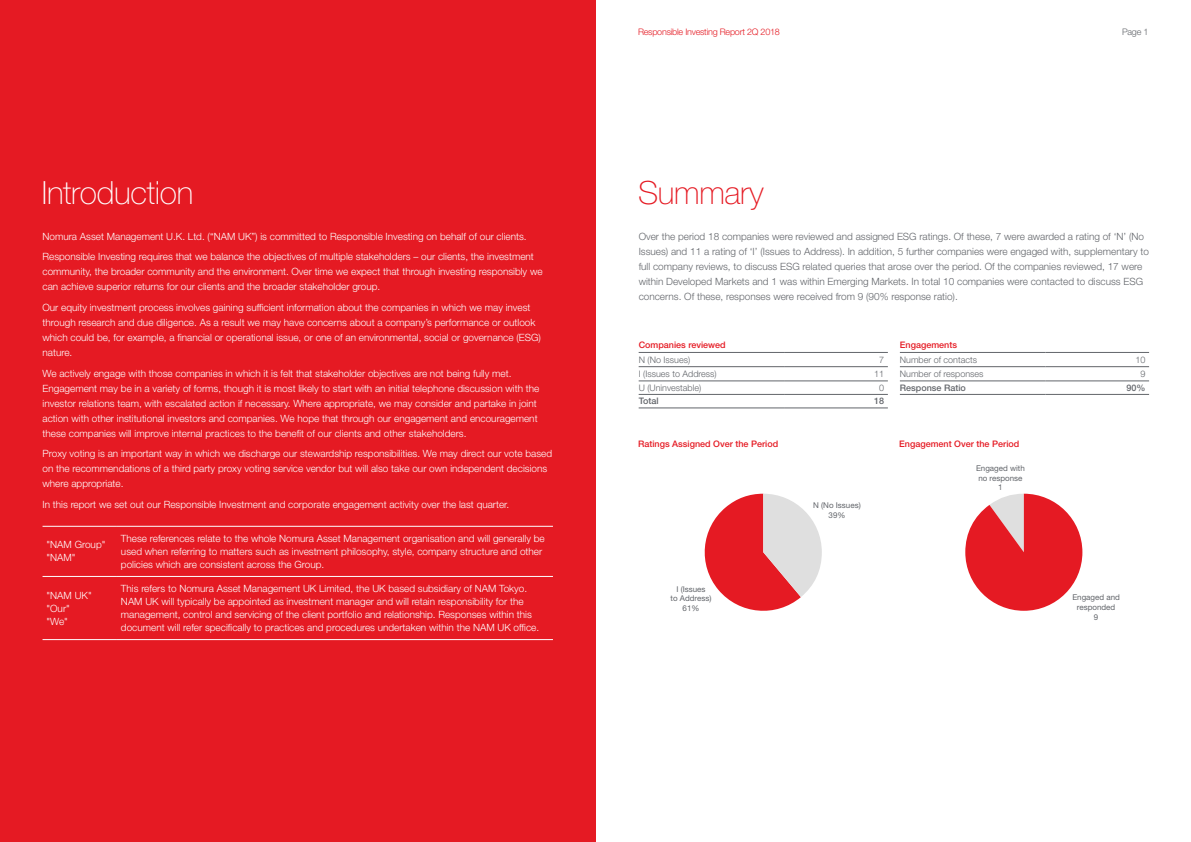
<style>
.page{position:relative;width:1191px;height:842px;background:#fff}
.page>*{position:absolute;margin:0;border:0;box-sizing:border-box;transform-origin:0 0}
.Section_Title__TOC{font:100 32px "Helvetica Neue LT Std";letter-spacing:-.01em;color:#fff}
.Section_Title__TOC-2{font:100 32px "Helvetica Neue LT Std";letter-spacing:-.01em;color:#e51a23}
.Body_Text{font:300 10px/15px "Helvetica Neue LT Std";color:#fff}
.Body_Text-2{font:300 10px/15px "Helvetica Neue LT Std";color:#62656a}
.Table_Head{font:300 9px "Helvetica Neue LT Std";color:#62656a}
.Table_Head-2{font:500 9px "Helvetica Neue LT Std";color:#e51a23}
.t1{font:300 9px "Helvetica Neue LT Std";letter-spacing:-.025em;color:#e51a23}
.Table_Head-3{font:500 9px "Helvetica Neue LT Std";color:#62656a}
.Table_Text{font:300 9px "Helvetica Neue LT Std";color:#62656a}
.Table_Text-2{font:500 9px "Helvetica Neue LT Std";color:#62656a}
.t2{font:8px/9.6px "Helvetica Neue LT Std";color:#62656a;text-align:center}
</style>
<div class="page">
<div style="left:0;top:0;width:595px;height:842px;background:#e51a23"></div>
<hr style="left:43px;top:526px;width:74px;height:1px;background:#fff">
<hr style="left:117px;top:526px;width:436px;height:1px;background:#fff">
<hr style="left:43px;top:576px;width:74px;height:1px;background:#fff">
<hr style="left:117px;top:576px;width:436px;height:1px;background:#fff">
<hr style="left:43px;top:639px;width:74px;height:1px;background:#fff">
<hr style="left:117px;top:639px;width:436px;height:1px;background:#fff">
<hr style="left:638px;top:352px;width:146px;height:1px;background:#62656a">
<hr style="left:784px;top:352px;width:104px;height:1px;background:#62656a">
<hr style="left:638px;top:366px;width:146px;height:1px;background:#62656a">
<hr style="left:784px;top:366px;width:104px;height:1px;background:#62656a">
<hr style="left:638px;top:381px;width:146px;height:1px;background:#62656a">
<hr style="left:784px;top:381px;width:104px;height:1px;background:#62656a">
<hr style="left:638px;top:394px;width:146px;height:1px;background:#62656a">
<hr style="left:784px;top:394px;width:104px;height:1px;background:#62656a">
<hr style="left:638px;top:408px;width:146px;height:1px;background:#62656a">
<hr style="left:784px;top:408px;width:104px;height:1px;background:#62656a">
<hr style="left:900px;top:352px;width:145px;height:1px;background:#62656a">
<hr style="left:1045px;top:352px;width:104px;height:1px;background:#62656a">
<hr style="left:900px;top:366px;width:145px;height:1px;background:#62656a">
<hr style="left:1045px;top:366px;width:104px;height:1px;background:#62656a">
<hr style="left:900px;top:380px;width:145px;height:1px;background:#62656a">
<hr style="left:1045px;top:380px;width:104px;height:1px;background:#62656a">
<hr style="left:900px;top:394px;width:145px;height:1px;background:#62656a">
<hr style="left:1045px;top:394px;width:104px;height:1px;background:#62656a">
<svg style="left:704px;top:494px;width:118px;height:117px"></svg>
<svg style="left:965px;top:494px;width:117px;height:117px"></svg>
<p class="Section_Title__TOC" style="left:42px;top:174px;width:153px">Introduction</p>
<p class="Body_Text" style="left:43px;top:228px;width:485px">Nomura Asset Management U.K. Ltd. (“NAM UK”) is committed to Responsible Investing on behalf of our clients.</p>
<p class="Body_Text" style="left:43px;top:249px;width:501px">Responsible Investing requires that we balance the objectives of multiple stakeholders – our clients, the investment community, the broader community and the environment. Over time we expect that through investing responsibly we can achieve superior returns for our clients and the broader stakeholder group.</p>
<p class="Body_Text" style="left:43px;top:300px;width:500px">Our equity investment process involves gaining sufficient information about the companies in which we may invest through research and due diligence. As a result we may have concerns about a company’s performance or outlook which could be, for example, a financial or operational issue, or one of an environmental, social or governance (ESG) nature.</p>
<p class="Body_Text" style="left:43px;top:365px;width:498px">We actively engage with those companies in which it is felt that stakeholder objectives are not being fully met.<br>Engagement may be in a variety of forms, though it is most likely to start with an initial telephone discussion with the investor relations team, with escalated action if necessary. Where appropriate, we may consider and partake in joint action with other institutional investors and companies. We hope that through our engagement and encouragement these companies will improve internal practices to the benefit of our clients and other stakeholders.</p>
<p class="Body_Text" style="left:43px;top:446px;width:511px">Proxy voting is an important way in which we discharge our stewardship responsibilities. We may direct our vote based on the recommendations of a third party proxy voting service vendor but will also take our own independent decisions where appropriate.</p>
<p class="Body_Text" style="left:43px;top:497px;width:468px">In this report we set out our Responsible Investment and corporate engagement activity over the last quarter.</p>
<p class="Body_Text" style="left:47px;top:538px;width:60px;line-height:13px">"NAM Group" "NAM"</p>
<p class="Body_Text" style="left:121px;top:532px;width:425px;line-height:13px">These references relate to the whole Nomura Asset Management organisation and will generally be used when referring to matters such as investment philosophy, style, company structure and other policies which are consistent across the Group.</p>
<p class="Body_Text" style="left:47px;top:588px;width:47px;line-height:13px">"NAM UK" "Our" "We"</p>
<p class="Body_Text" style="left:121px;top:582px;width:420px;line-height:13px">This refers to Nomura Asset Management UK Limited, the UK based subsidiary of NAM Tokyo.<br>NAM UK will typically be appointed as investment manager and will retain responsibility for the management, control and servicing of the client portfolio and relationship. Responses within this document will refer specifically to practices and procedures undertaken within the NAM UK office.</p>
<p class="t1" style="left:638px;top:26px;width:143px">Responsible Investing Report 2Q 2018</p>
<p class="Table_Head" style="left:1122px;top:26px;width:28px">Page 1</p>
<p class="Section_Title__TOC-2" style="left:638px;top:174px;width:127px">Summary</p>
<p class="Body_Text-2" style="left:638px;top:228px;width:512px">Over the period 18 companies were reviewed and assigned ESG ratings. Of these, 7 were awarded a rating of ‘N’ (No Issues) and 11 a rating of ‘I’ (Issues to Address). In addition, 5 further companies were engaged with, supplementary to full company reviews, to discuss ESG related queries that arose over the period. Of the companies reviewed, 17 were within Developed Markets and 1 was within Emerging Markets. In total 10 companies were contacted to discuss ESG concerns. Of these, responses were received from 9 (90% response ratio).</p>
<p class="Table_Head-2" style="left:638px;top:340px;width:89px">Companies reviewed</p>
<p class="Table_Head" style="left:638px;top:354px;width:53px">N (No Issues)</p>
<p class="Table_Text" style="left:879px;top:354px;width:7px">7</p>
<p class="Table_Head" style="left:638px;top:368px;width:80px">I (Issues to Address)</p>
<p class="Table_Text" style="left:874px;top:368px;width:12px">11</p>
<p class="Table_Head" style="left:638px;top:382px;width:64px">U (Uninvestable)</p>
<p class="Table_Text" style="left:879px;top:382px;width:7px">0</p>
<p class="Table_Head-3" style="left:638px;top:396px;width:21px">Total</p>
<p class="Table_Text-2" style="left:874px;top:396px;width:12px">18</p>
<p class="Table_Head-2" style="left:900px;top:340px;width:59px">Engagements</p>
<p class="Table_Head" style="left:900px;top:354px;width:79px">Number of contacts</p>
<p class="Table_Text" style="left:1135px;top:354px;width:12px">10</p>
<p class="Table_Head" style="left:900px;top:368px;width:85px">Number of responses</p>
<p class="Table_Text" style="left:1140px;top:368px;width:7px">9</p>
<p class="Table_Head-3" style="left:900px;top:382px;width:68px">Response Ratio</p>
<p class="Table_Text-2" style="left:1126px;top:382px;width:21px">90%</p>
<p class="Table_Head-2" style="left:638px;top:438px;width:142px">Ratings Assigned Over the Period</p>
<p class="Table_Head-2" style="left:899px;top:438px;width:122px">Engagement Over the Period</p>
<p class="t2" style="left:813px;top:500px;width:49px">N (No Issues)<br>39%</p>
<p class="t2" style="left:976px;top:463px;width:50px">Engaged with no response<br>1</p>
<p class="t2" style="left:670px;top:584px;width:42px">I (Issues<br>to Address)<br>61%</p>
<p class="t2" style="left:1072px;top:593px;width:49px">Engaged and responded<br>9</p>
</div>
